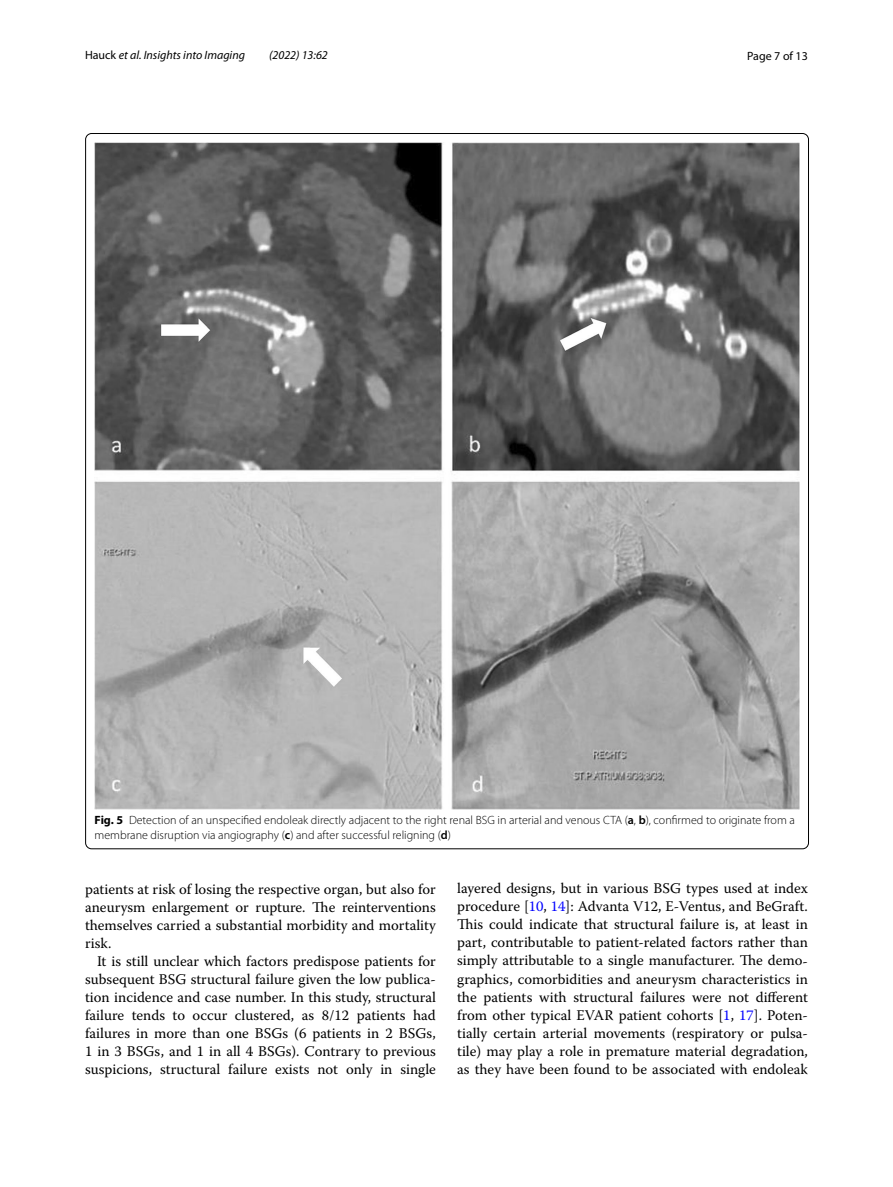
<style>
.page{position:relative;width:893px;height:1187px;background:#fff}
.page>*{position:absolute;margin:0;border:0;box-sizing:border-box;transform-origin:0 0}
.t1{font:14.7px/18px "Warnock Pro";color:#000;text-align:justify}
.t2{font:300 12px/15px "Myriad Pro";color:#000}
.t3{font:italic 12px "Myriad Pro";color:#000}
.t4{font:12px "Myriad Pro";color:#000}
.s1{font-style:normal}
.s2{font-weight:700}
.s3{font-weight:600}
.s4{color:#00f}
</style>
<div class="page">
<img style="left:95px;top:142px;width:704px;height:667px">
<p class="t3" style="left:85px;top:48px;width:162px"><span class="s1">Hauck</span> et al. Insights into Imaging</p>
<p class="t3" style="left:269px;top:48px;width:60px">(2022) 13:62</p>
<p class="t4" style="left:747px;top:48px;width:62px">Page 7 of 13</p>
<p class="t2" style="left:95px;top:813px;width:702px"><span class="s2">Fig. 5</span> Detection of an unspecified endoleak directly adjacent to the right renal BSG in arterial and venous CTA (<span class="s3">a</span>, <span class="s3">b</span>), confirmed to originate from a membrane disruption via angiography (<span class="s3">c</span>) and after successful religning (<span class="s3">d</span>)</p>
<p class="t1" style="left:85px;top:879px;width:352px">patients at risk of losing the respective organ, but also for aneurysm enlargement or rupture. The reinterventions themselves carried a substantial morbidity and mortality risk.</p>
<p class="t1" style="left:85px;top:951px;width:352px;text-indent:12px">It is still unclear which factors predispose patients for subsequent BSG structural failure given the low publica&shy;tion incidence and case number. In this study, structural failure tends to occur clustered, as 8/12 patients had failures in more than one BSGs (6 patients in 2 BSGs, 1 in 3 BSGs, and 1 in all 4 BSGs). Contrary to previous suspicions, structural failure exists not only in single</p>
<p class="t1" style="left:457px;top:879px;width:352px">layered designs, but in various BSG types used at index procedure [<span class="s4">10</span>, <span class="s4">14</span>]: Advanta V12, E-Ventus, and BeGraft.<br>This could indicate that structural failure is, at least in part, contributable to patient-related factors rather than simply attributable to a single manufacturer. The demo&shy;graphics, comorbidities and aneurysm characteristics in the patients with structural failures were not different from other typical EVAR patient cohorts [<span class="s4">1</span>, <span class="s4">17</span>]. Poten&shy;tially certain arterial movements (respiratory or pulsa&shy;tile) may play a role in premature material degradation, as they have been found to be associated with endoleak</p>
</div>
